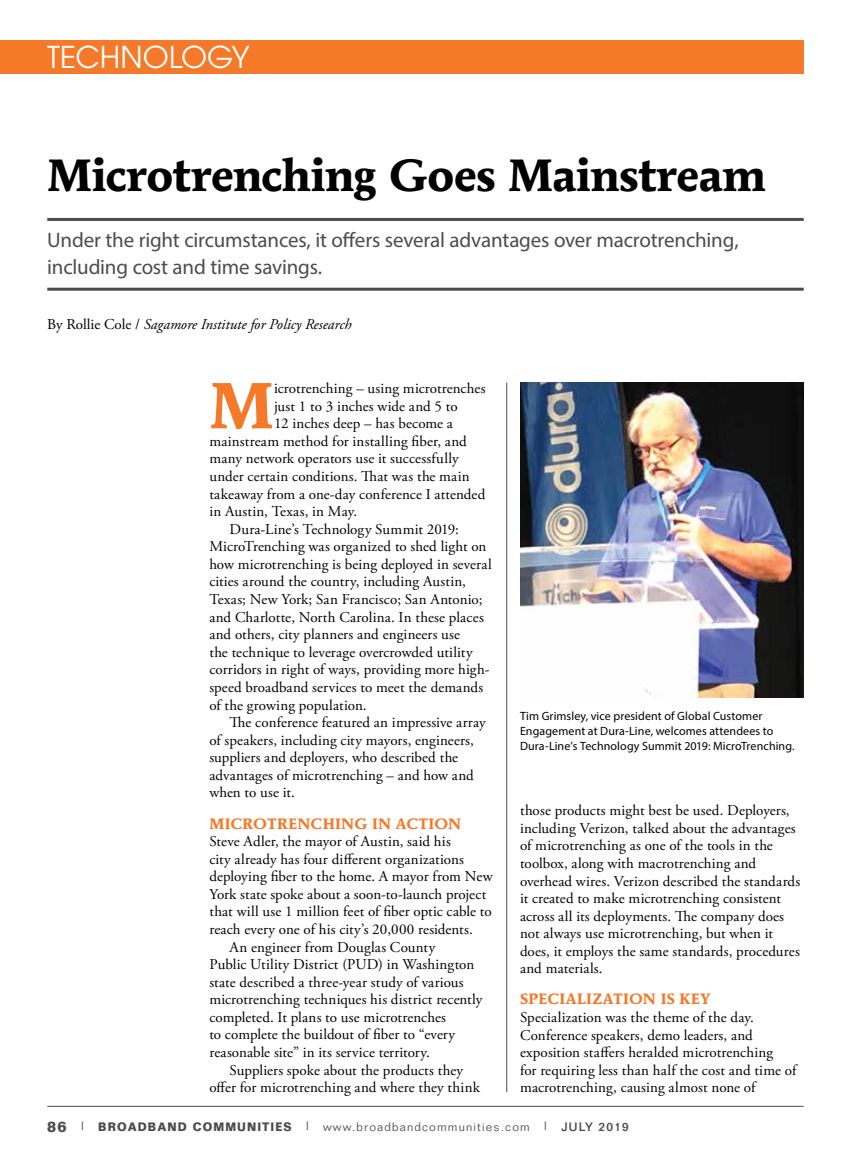
<style>
.page{position:relative;width:851px;height:1161px;background:#fff}
.page>*{position:absolute;margin:0;border:0;box-sizing:border-box;transform-origin:0 0}
.t1{font:700 64.65px "AT Mendoza Roman";color:#f47929}
.t2{font:700 45px "AT Mendoza Roman";letter-spacing:-.015em;color:#000}
.t3{font:30px "Avant Garde";color:#fff}
.t4{font:21px/27px "Myriad Pro";letter-spacing:-.01em;color:#4d4d4f}
.t5{font:15px/17.5px "Adobe Garamond Pro";letter-spacing:.005em;color:#000}
.t6{font:italic 15px "Adobe Garamond Pro";color:#000}
.t7{font:700 15px "AT Mendoza Roman";letter-spacing:.015em;color:#f47929}
.t8{font:12px/15px "Myriad Pro";letter-spacing:.01em;color:#000}
.t9{font:300 12px "Folio";letter-spacing:.1em;color:#4d4d4f}
.s1{font-style:normal}
.s2{font-weight:700;font-size:15px}
.s3{font-weight:500}
.s4{font-weight:700}
</style>
<div class="page">
<div style="left:0;top:40px;width:803px;height:34px;background:#f47929"></div>
<hr style="left:47px;top:1106px;width:756px;height:1px;background:#4d4d4f">
<hr style="left:47px;top:218px;width:756px;height:3px;background:#4d4d4f">
<hr style="left:47px;top:288px;width:756px;height:3px;background:#4d4d4f">
<hr style="left:506px;top:383px;width:1px;height:709px;background:#4d4d4f">
<img style="left:520px;top:383px;width:283px;height:315px">
<h3 class="t3" style="left:47px;top:39px;width:204px">TECHNOLOGY</h3>
<h2 class="t2" style="left:47px;top:147px;width:720px">Microtrenching Goes Mainstream</h2>
<h3 class="t4" style="left:47px;top:226px;width:693px">Under the right circumstances, it offers several advantages over macrotrenching, including cost and time savings.</h3>
<p class="t6" style="left:47px;top:315px;width:306px"><span class="s1">By Rollie Cole /</span> Sagamore Institute for Policy Research</p>
<h1 class="t1" style="left:209px;top:365px;width:66px">M</h1>
<p class="t5" style="left:274px;top:380px;width:213px">icrotrenching – using microtrenches</p>
<p class="t5" style="left:274px;top:398px;width:185px">just 1 to 3 inches wide and 5 to</p>
<p class="t5" style="left:274px;top:415px;width:180px">12 inches deep – has become a</p>
<p class="t5" style="left:209px;top:433px;width:259px">mainstream method for installing fiber, and</p>
<p class="t5" style="left:209px;top:450px;width:251px">many network operators use it successfully</p>
<p class="t5" style="left:209px;top:468px;width:262px">under certain conditions. That was the main</p>
<p class="t5" style="left:209px;top:486px;width:277px">takeaway from a one-day conference I attended</p>
<p class="t5" style="left:209px;top:503px;width:149px">in Austin, Texas, in May.</p>
<p class="t5" style="left:229px;top:521px;width:231px">Dura-Line’s Technology Summit 2019:</p>
<p class="t5" style="left:209px;top:538px;width:278px">MicroTrenching was organized to shed light on</p>
<p class="t5" style="left:209px;top:556px;width:284px">how microtrenching is being deployed in several</p>
<p class="t5" style="left:209px;top:573px;width:258px">cities around the country, including Austin,</p>
<p class="t5" style="left:209px;top:591px;width:274px">Texas; New York; San Francisco; San Antonio;</p>
<p class="t5" style="left:209px;top:609px;width:276px">and Charlotte, North Carolina. In these places</p>
<p class="t5" style="left:209px;top:626px;width:252px">and others, city planners and engineers use</p>
<p class="t5" style="left:209px;top:644px;width:265px">the technique to leverage overcrowded utility</p>
<p class="t5" style="left:209px;top:661px;width:281px">corridors in right of ways, providing more high-</p>
<p class="t5" style="left:209px;top:679px;width:275px">speed broadband services to meet the demands</p>
<p class="t5" style="left:209px;top:697px;width:159px">of the growing population.</p>
<p class="t5" style="left:229px;top:714px;width:257px">The conference featured an impressive array</p>
<p class="t5" style="left:209px;top:732px;width:266px">of speakers, including city mayors, engineers,</p>
<p class="t5" style="left:209px;top:749px;width:250px">suppliers and deployers, who described the</p>
<p class="t5" style="left:209px;top:767px;width:266px">advantages of microtrenching – and how and</p>
<p class="t5" style="left:209px;top:784px;width:87px">when to use it.</p>
<p class="t7" style="left:209px;top:814px;width:253px">MICROTRENCHING IN ACTION</p>
<p class="t5" style="left:209px;top:833px;width:243px">Steve Adler, the mayor of Austin, said his</p>
<p class="t5" style="left:209px;top:851px;width:256px">city already has four different organizations</p>
<p class="t5" style="left:209px;top:868px;width:285px">deploying fiber to the home. A mayor from New</p>
<p class="t5" style="left:209px;top:886px;width:278px">York state spoke about a soon-to-launch project</p>
<p class="t5" style="left:209px;top:903px;width:284px">that will use 1 million feet of fiber optic cable to</p>
<p class="t5" style="left:209px;top:921px;width:265px">reach every one of his city’s 20,000 residents.</p>
<p class="t5" style="left:229px;top:939px;width:207px">An engineer from Douglas County</p>
<p class="t5" style="left:209px;top:956px;width:266px">Public Utility District (PUD) in Washington</p>
<p class="t5" style="left:209px;top:974px;width:256px">state described a three-year study of various</p>
<p class="t5" style="left:209px;top:991px;width:274px">microtrenching techniques his district recently</p>
<p class="t5" style="left:209px;top:1009px;width:238px">completed. It plans to use microtrenches</p>
<p class="t5" style="left:209px;top:1026px;width:247px">to complete the buildout of fiber to “every</p>
<p class="t5" style="left:209px;top:1044px;width:222px">reasonable site” in its service territory.</p>
<p class="t5" style="left:229px;top:1062px;width:235px">Suppliers spoke about the products they</p>
<p class="t5" style="left:209px;top:1079px;width:272px">offer for microtrenching and where they think</p>
<p class="t8" style="left:520px;top:709px;width:276px">Tim Grimsley, vice president of Global Customer<br>Engagement at Dura-Line, welcomes attendees to<br>Dura-Line’s Technology Summit 2019: MicroTrenching.</p>
<p class="t5" style="left:520px;top:802px;width:282px">those products might best be used. Deployers, including Verizon, talked about the advantages of microtrenching as one of the tools in the toolbox, along with macrotrenching and overhead wires. Verizon described the standards it created to make microtrenching consistent across all its deployments. The company does not always use microtrenching, but when it does, it employs the same standards, procedures and materials.</p>
<p class="t7" style="left:520px;top:990px;width:192px">SPECIALIZATION IS KEY</p>
<p class="t5" style="left:520px;top:1009px;width:278px">Specialization was the theme of the day.<br>Conference speakers, demo leaders, and exposition staffers heralded microtrenching<br>for requiring less than half the cost and time of macrotrenching, causing almost none of</p>
<p class="t9" style="left:47px;top:1120px;width:583px"><span class="s2">86</span> <span class="s3">|</span> <span class="s4">BROADBAND COMMUNITIES</span> <span class="s3">|</span> www.broadbandcommunities.com <span class="s3">| JULY 2019</span></p>
</div>
